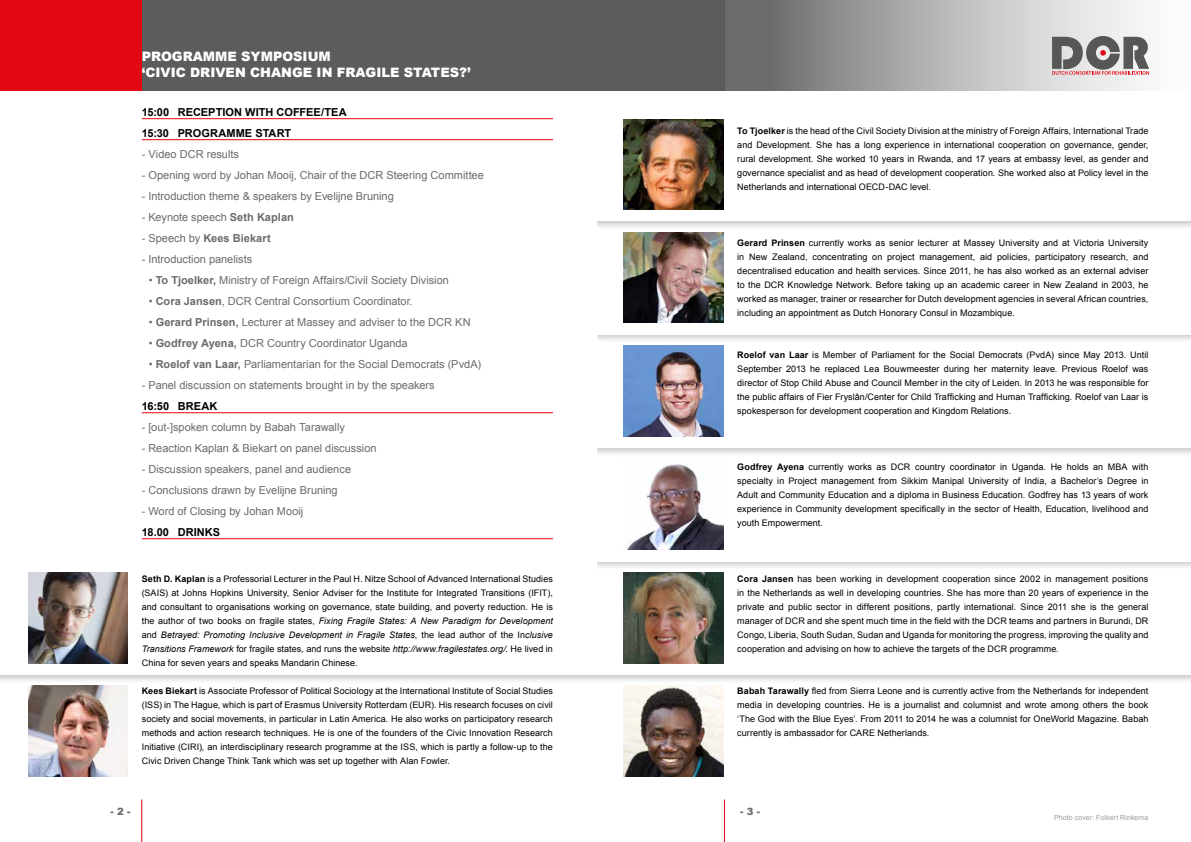
<style>
.page{position:relative;width:1191px;height:842px;background:#fff}
.page>*{position:absolute;margin:0;border:0;box-sizing:border-box;transform-origin:0 0}
.t1{font:900 13px/15.6px "Arial";color:#fff}
.t2{font:11px "Arial";color:#6b6b6a}
.t3{font:700 11px/21px "Arial";letter-spacing:.005em;color:#000}
.t4{font:700 11px "Arial";letter-spacing:.005em;color:#6b6b6a}
.t5{font:900 10px "Arial";color:#6b6b6a}
.t6{font:9px/14px "Arial";letter-spacing:.005em;color:#000;text-align:justify}
.t7{font:7px "Arial";letter-spacing:.015em;color:#9d9d9c}
.s1{font-weight:700}
.s2{font-weight:400}
.s3{font-style:italic}
</style>
<div class="page">
<div style="left:0;top:558px;width:1191px;height:126px;background:#000;opacity:.22"></div>
<div style="left:0;top:561px;width:1191px;height:114px;background:#fff"></div>
<div style="left:589px;top:445px;width:602px;height:125px;background:#000;opacity:.22"></div>
<div style="left:595px;top:448px;width:596px;height:113px;background:#fff"></div>
<div style="left:589px;top:331px;width:602px;height:126px;background:#000;opacity:.22"></div>
<div style="left:595px;top:334px;width:596px;height:114px;background:#fff"></div>
<div style="left:589px;top:218px;width:602px;height:126px;background:#000;opacity:.22"></div>
<div style="left:595px;top:221px;width:596px;height:113px;background:#fff"></div>
<div style="left:589px;top:105px;width:602px;height:125px;background:#000;opacity:.22"></div>
<div style="left:595px;top:108px;width:596px;height:113px;background:#fff"></div>
<div style="left:595px;top:85px;width:596px;height:108px;background:#fff"></div>
<svg style="left:724px;top:0;width:426px;height:91px;background:#ababab"></svg>
<hr style="left:141px;top:799px;width:1px;height:43px;background:#e30613">
<hr style="left:724px;top:799px;width:1px;height:43px;background:#e30613">
<svg style="left:1052px;top:36px;width:97px;height:39px;background:#988e8e"></svg>
<div style="left:0;top:0;width:142px;height:91px;background:#e30613"></div>
<div style="left:142px;top:0;width:582px;height:91px;background:#5c5c5b"></div>
<div style="left:0;top:474px;width:595px;height:108px;background:#fff"></div>
<hr style="left:142px;top:119px;width:411px;height:1px;background:#e30613">
<hr style="left:142px;top:140px;width:411px;height:1px;background:#e30613">
<hr style="left:142px;top:413px;width:411px;height:1px;background:#e30613">
<hr style="left:142px;top:539px;width:411px;height:1px;background:#e30613">
<img style="left:28px;top:572px;width:100px;height:91px">
<img style="left:28px;top:686px;width:100px;height:90px">
<img style="left:624px;top:119px;width:99px;height:91px">
<img style="left:624px;top:232px;width:99px;height:91px">
<img style="left:624px;top:346px;width:99px;height:90px">
<img style="left:627px;top:464px;width:96px;height:86px">
<img style="left:624px;top:572px;width:99px;height:91px">
<img style="left:624px;top:686px;width:99px;height:90px">
<div style="left:571px;top:99px;width:26px;height:576px;background:#fff"></div>
<h1 class="t1" style="left:142px;top:48px;width:330px">PROGRAMME SYMPOSIUM<br>‘CIVIC DRIVEN CHANGE IN FRAGILE STATES?’</h1>
<p class="t3" style="left:142px;top:102px;width:206px">15:00 RECEPTION WITH COFFEE/TEA<br>15:30 PROGRAMME START</p>
<p class="t2" style="left:142px;top:147px;width:99px">- Video DCR results</p>
<p class="t2" style="left:142px;top:168px;width:343px">- Opening word by Johan Mooij, Chair of the DCR Steering Committee</p>
<p class="t2" style="left:142px;top:189px;width:253px">- Introduction theme &amp; speakers by Evelijne Bruning</p>
<p class="t2" style="left:142px;top:210px;width:154px">- Keynote speech <span class="s1">Seth Kaplan</span></p>
<p class="t4" style="left:142px;top:231px;width:130px"><span class="s2">- Speech by</span> Kees Biekart</p>
<p class="t2" style="left:142px;top:252px;width:112px">- Introduction panelists</p>
<p class="t2" style="left:149px;top:273px;width:302px">• <span class="s1">To Tjoelker,</span> Ministry of Foreign Affairs/Civil Society Division</p>
<p class="t2" style="left:149px;top:294px;width:265px">• <span class="s1">Cora Jansen</span>, DCR Central Consortium Coordinator.</p>
<p class="t2" style="left:149px;top:315px;width:323px">• <span class="s1">Gerard Prinsen,</span> Lecturer at Massey and adviser to the DCR KN</p>
<p class="t2" style="left:149px;top:336px;width:260px">• <span class="s1">Godfrey Ayena,</span> DCR Country Coordinator Uganda</p>
<p class="t2" style="left:149px;top:357px;width:334px">• <span class="s1">Roelof van Laar,</span> Parliamentarian for the Social Democrats (PvdA)</p>
<p class="t2" style="left:142px;top:378px;width:294px">- Panel discussion on statements brought in by the speakers</p>
<p class="t3" style="left:142px;top:396px;width:77px">16:50 BREAK</p>
<p class="t2" style="left:142px;top:420px;width:205px">- [out-]spoken column by Babah Tarawally</p>
<p class="t2" style="left:142px;top:441px;width:236px">- Reaction Kaplan &amp; Biekart on panel discussion</p>
<p class="t2" style="left:142px;top:462px;width:211px">- Discussion speakers, panel and audience</p>
<p class="t2" style="left:142px;top:483px;width:197px">- Conclusions drawn by Evelijne Bruning</p>
<p class="t2" style="left:142px;top:504px;width:163px">- Word of Closing by Johan Mooij</p>
<p class="t3" style="left:142px;top:522px;width:80px">18.00 DRINKS</p>
<p class="t6" style="left:142px;top:572px;width:413px"><span class="s1">Seth D. Kaplan</span> is a Professorial Lecturer in the Paul H. Nitze School of Advanced International Studies (SAIS) at Johns Hopkins University, Senior Adviser for the Institute for Integrated Transitions (IFIT), and consultant to organisations working on governance, state building, and poverty reduction. He is the author of two books on fragile states, <span class="s3">Fixing Fragile States: A New Paradigm for Development </span>and <span class="s3">Betrayed: Promoting Inclusive Development in Fragile States</span>, the lead author of the In<span class="s3">clusive Transitions Framework</span> for fragile states, and runs the website <span class="s3">http://www.fragilestates.org/.</span> He lived in China for seven years and speaks Mandarin Chinese.</p>
<p class="t6" style="left:142px;top:684px;width:413px"><span class="s1">Kees Biekart</span> is Associate Professor of Political Sociology at the International Institute of Social Studies (ISS) in The Hague, which is part of Erasmus University Rotterdam (EUR). His research focuses on civil society and social movements, in particular in Latin America. He also works on participatory research methods and action research techniques. He is one of the founders of the Civic Innovation Research Initiative (CIRI), an interdisciplinary research programme at the ISS, which is partly a follow-up to the Civic Driven Change Think Tank which was set up together with Alan Fowler.</p>
<p class="t6" style="left:737px;top:124px;width:413px"><span class="s1">To Tjoelker</span> is the head of the Civil Society Division at the ministry of Foreign Affairs, International Trade and Development. She has a long experience in international cooperation on governance, gender, rural development. She worked 10 years in Rwanda, and 17 years at embassy level, as gender and governance specialist and as head of development cooperation. She worked also at Policy level in the Netherlands and international OECD-DAC level.</p>
<p class="t6" style="left:737px;top:236px;width:413px"><span class="s1">Gerard Prinsen</span> currently works as senior lecturer at Massey University and at Victoria University in New Zealand, concentrating on project management, aid policies, participatory research, and decentralised education and health services. Since 2011, he has also worked as an external adviser to the DCR Knowledge Network. Before taking up an academic career in New Zealand in 2003, he worked as manager, trainer or researcher for Dutch development agencies in several African countries, including an appointment as Dutch Honorary Consul in Mozambique.</p>
<p class="t6" style="left:737px;top:348px;width:413px"><span class="s1">Roelof van Laar</span> is Member of Parliament for the Social Democrats (PvdA) since May 2013. Until September 2013 he replaced Lea Bouwmeester during her maternity leave. Previous Roelof was director of Stop Child Abuse and Council Member in the city of Leiden. In 2013 he was responsible for the public affairs of Fier Fryslân/Center for Child Trafficking and Human Trafficking. Roelof van Laar is spokesperson for development cooperation and Kingdom Relations.</p>
<p class="t6" style="left:737px;top:460px;width:413px"><span class="s1">Godfrey Ayena</span> currently works as DCR country coordinator in Uganda. He holds an MBA with specialty in Project management from Sikkim Manipal University of India, a Bachelor’s Degree in Adult and Community Education and a diploma in Business Education. Godfrey has 13 years of work experience in Community development specifically in the sector of Health, Education, livelihood and youth Empowerment.</p>
<p class="t6" style="left:737px;top:572px;width:413px"><span class="s1">Cora Jansen</span> has been working in development cooperation since 2002 in management positions in the Netherlands as well in developing countries. She has more than 20 years of experience in the private and public sector in different positions, partly international. Since 2011 she is the general manager of DCR and she spent much time in the field with the DCR teams and partners in Burundi, DR Congo, Liberia, South Sudan, Sudan and Uganda for monitoring the progress, improving the quality and cooperation and advising on how to achieve the targets of the DCR programme.</p>
<p class="t6" style="left:737px;top:684px;width:413px"><span class="s1">Babah Tarawally</span> fled from Sierra Leone and is currently active from the Netherlands for independent media in developing countries. He is a journalist and columnist and wrote among others the book ‘The God with the Blue Eyes’. From 2011 to 2014 he was a columnist for OneWorld Magazine. Babah currently is ambassador for CARE Netherlands.</p>
<p class="t5" style="left:110px;top:804px;width:21px">- 2 -</p>
<p class="t5" style="left:740px;top:804px;width:21px">- 3 -</p>
<p class="t7" style="left:1054px;top:813px;width:96px">Photo cover: Folkert Rinkema</p>
</div>
